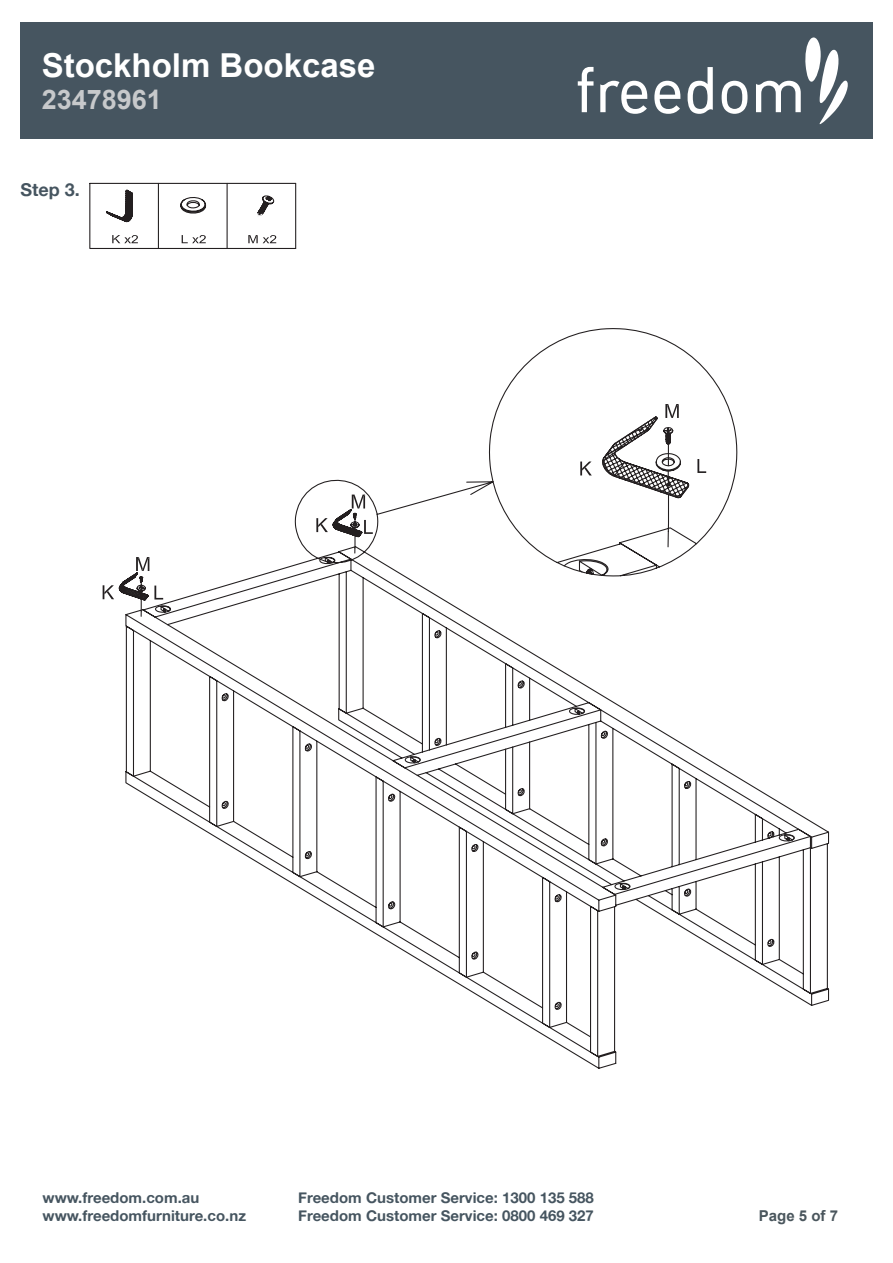
<style>
.page{position:relative;width:893px;height:1263px;background:#fff}
.page>*{position:absolute;margin:0;border:0;box-sizing:border-box;transform-origin:0 0}
.t1{font:700 33px "Arial";color:#fff}
.t2{font:700 27px "Arial";color:#c7c9cb}
.t3{font:18px "Alte Haas Grotesk Bold";color:#465560}
.t4{font:15px "Alte Haas Grotesk Bold";color:#465560}
.t5{font:700 15px "Arial";color:#4a565d}
</style>
<div class="page">
<div style="left:20px;top:22px;width:852px;height:117px;background:#465560"></div>
<svg style="left:578px;top:67px;width:15px;height:45px"></svg>
<svg style="left:654px;top:81px;width:26px;height:33px"></svg>
<svg style="left:722px;top:81px;width:25px;height:33px"></svg>
<svg style="left:756px;top:37px;width:92px;height:87px"></svg>
<svg style="left:688px;top:67px;width:25px;height:47px"></svg>
<svg style="left:600px;top:81px;width:47px;height:33px"></svg>
<svg style="left:125px;top:479px;width:705px;height:590px"></svg>
<svg style="left:103px;top:557px;width:51px;height:97px"></svg>
<svg style="left:316px;top:495px;width:57px;height:60px"></svg>
<svg style="left:89px;top:182px;width:208px;height:67px"></svg>
<svg style="left:154px;top:556px;width:334px;height:208px"></svg>
<svg style="left:410px;top:708px;width:78px;height:182px"></svg>
<svg style="left:488px;top:328px;width:307px;height:565px"></svg>
<svg style="left:563px;top:404px;width:143px;height:173px"></svg>
<h1 class="t1" style="left:42px;top:43px;width:335px">Stockholm Bookcase</h1>
<h2 class="t2" style="left:42px;top:82px;width:122px">23478961</h2>
<p class="t3" style="left:20px;top:179px;width:61px">Step 3.</p>
<p class="t4" style="left:43px;top:1188px;width:158px">www.freedom.com.au</p>
<p class="t4" style="left:298px;top:1188px;width:297px">Freedom Customer Service: 1300 135 588</p>
<p class="t4" style="left:43px;top:1206px;width:205px">www.freedomfurniture.co.nz</p>
<p class="t4" style="left:298px;top:1206px;width:297px">Freedom Customer Service: 0800 469 327</p>
<p class="t5" style="left:759px;top:1205px;width:81px">Page 5 of 7</p>
</div>
